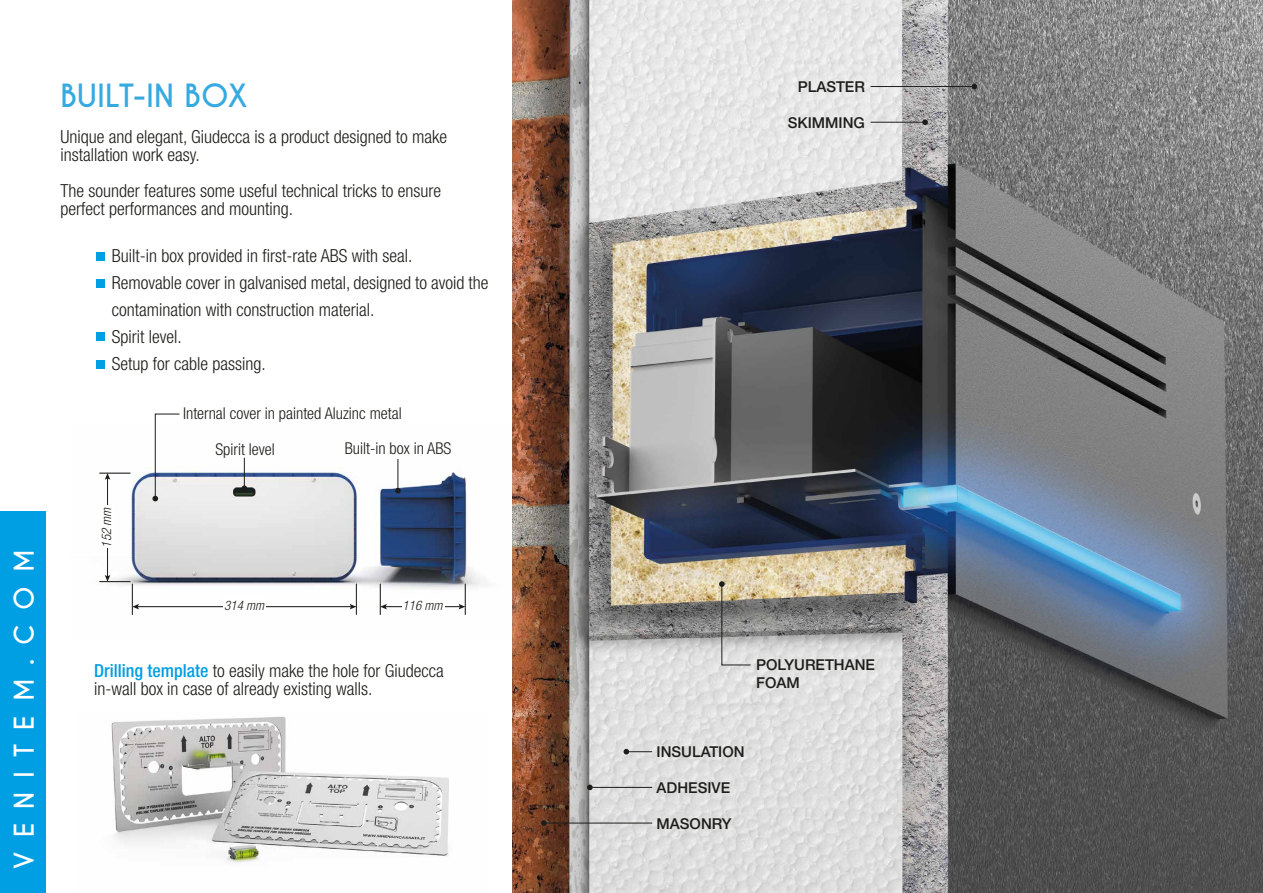
<style>
.page{position:relative;width:1263px;height:893px;background:#fff}
.page>*{position:absolute;margin:0;border:0;box-sizing:border-box;transform-origin:0 0}
.t1{font:700 30px "Caviar Dreams";color:#36a9e1}
.t2{font:700 25.65px "Caviar Dreams";letter-spacing:.55em;color:#fff}
.t3{font:300 condensed 18px/27px "Helvetica Neue LT Std";color:#1d1d1b}
.t4{font:300 condensed 16.35px "Helvetica Neue LT Std";color:#1d1d1b}
.t5{font:500 15px/18px "Helvetica Neue LT Std";color:#1d1d1b}
.t6{font:italic 300 condensed 13.05px "Helvetica Neue LT Std";color:#1d1d1b}
.s1{font-family:"Helvetica Neue LT Pro";font-weight:500;color:#009fe3}
</style>
<div class="page">
<img style="left:99px;top:457px;width:196px;height:158px">
<hr style="left:137px;top:606px;width:215px;height:1px;background:#1d1d1b">
<svg style="left:133px;top:604px;width:6px;height:5px"></svg>
<hr style="left:107px;top:478px;width:1px;height:99px;background:#1d1d1b">
<svg style="left:105px;top:575px;width:5px;height:6px"></svg>
<svg style="left:105px;top:474px;width:5px;height:6px"></svg>
<div style="left:99px;top:505px;width:15px;height:42px;background:#fff"></div>
<div style="left:223px;top:598px;width:43px;height:14px;background:#fff"></div>
<hr style="left:132px;top:584px;width:1px;height:31px;background:#1d1d1b">
<hr style="left:99px;top:473px;width:31px;height:1px;background:#1d1d1b">
<hr style="left:99px;top:581px;width:31px;height:1px;background:#1d1d1b">
<svg style="left:152px;top:413px;width:28px;height:88px"></svg>
<hr style="left:244px;top:458px;width:1px;height:30px;background:#1d1d1b">
<svg style="left:242px;top:485px;width:5px;height:6px"></svg>
<img style="left:295px;top:0;width:968px;height:893px">
<hr style="left:870px;top:86px;width:104px;height:1px;background:#1d1d1b">
<svg style="left:971px;top:84px;width:6px;height:5px"></svg>
<hr style="left:870px;top:122px;width:55px;height:1px;background:#1d1d1b">
<svg style="left:922px;top:119px;width:6px;height:6px"></svg>
<svg style="left:623px;top:749px;width:29px;height:5px"></svg>
<svg style="left:719px;top:581px;width:32px;height:85px;background:#a8a49b"></svg>
<hr style="left:590px;top:787px;width:62px;height:1px;background:#1d1d1b">
<svg style="left:587px;top:785px;width:6px;height:5px"></svg>
<hr style="left:544px;top:823px;width:108px;height:1px;background:#1d1d1b">
<svg style="left:541px;top:820px;width:6px;height:6px"></svg>
<div style="left:96px;top:253px;width:8px;height:8px;background:#009fe3"></div>
<div style="left:96px;top:279px;width:8px;height:8px;background:#009fe3"></div>
<div style="left:96px;top:332px;width:8px;height:9px;background:#009fe3"></div>
<div style="left:96px;top:360px;width:8px;height:9px;background:#009fe3"></div>
<div style="left:0;top:511px;width:46px;height:382px;background:#009fe3"></div>
<img style="left:111px;top:711px;width:378px;height:182px">
<h2 class="t2" style="left:9px;top:868px;width:320px;rotate:-90deg">VENITEM.COM</h2>
<h1 class="t1" style="left:60px;top:78px;width:189px">BUILT-IN BOX</h1>
<p class="t5" style="left:798px;top:78px;width:69px">PLASTER</p>
<p class="t5" style="left:788px;top:113px;width:79px">SKIMMING</p>
<p class="t3" style="left:60px;top:128px;width:388px;line-height:18px">Unique and elegant, Giudecca is a product designed to make installation work easy.</p>
<p class="t3" style="left:60px;top:182px;width:382px;line-height:18px">The sounder features some useful technical tricks to ensure perfect performances and mounting.</p>
<p class="t3" style="left:112px;top:242px;width:378px">Built-in box provided in first-rate ABS with seal.<br>Removable cover in galvanised metal, designed to avoid the contamination with construction material.<br>Spirit level.<br>Setup for cable passing.</p>
<p class="t4" style="left:183px;top:404px;width:220px">Internal cover in painted Aluzinc metal</p>
<p class="t6" style="left:99px;top:547px;width:42px;rotate:-90deg">152 mm</p>
<p class="t4" style="left:215px;top:440px;width:61px">Spirit level</p>
<p class="t4" style="left:345px;top:439px;width:108px">Built-in box in ABS</p>
<p class="t6" style="left:224px;top:598px;width:41px">314 mm</p>
<p class="t6" style="left:403px;top:598px;width:41px">116 mm</p>
<p class="t3" style="left:94px;top:661px;width:351px;line-height:18px"><span class="s1">Drilling template</span> to easily make the hole for Giudecca in-wall box in case of already existing walls.</p>
<p class="t5" style="left:756px;top:656px;width:120px">POLYURETHANE<br>FOAM</p>
<p class="t5" style="left:656px;top:743px;width:90px">INSULATION</p>
<p class="t5" style="left:656px;top:778px;width:75px">ADHESIVE</p>
<p class="t5" style="left:656px;top:814px;width:77px">MASONRY</p>
</div>
